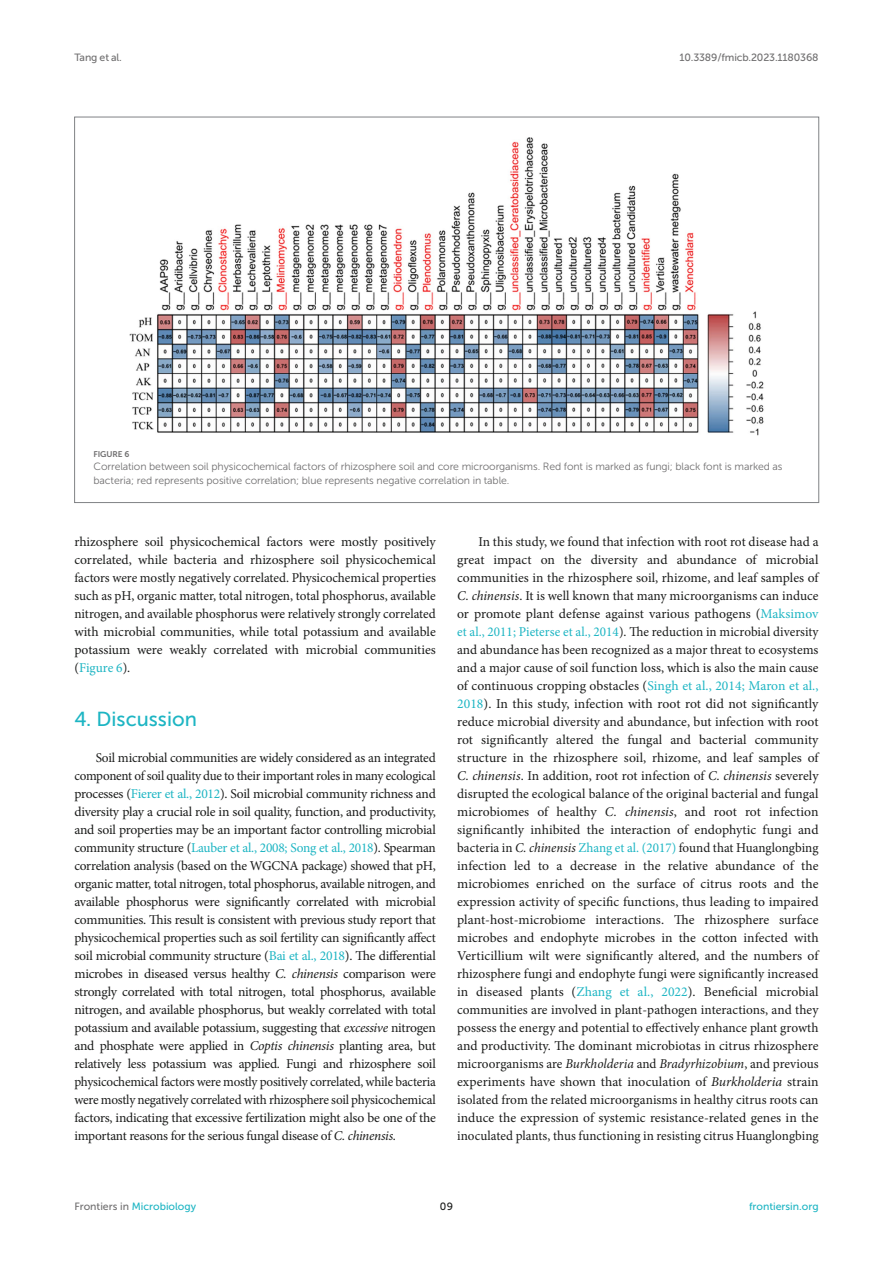
<style>
.page{position:relative;width:893px;height:1263px;background:#fff}
.page>*{position:absolute;margin:0;border:0;box-sizing:border-box;transform-origin:0 0}
.HEAD_1{font:20.25px "Museo Sans 500";color:#1db5c3}
.TEXT{font:13.5px/18px "Minion Pro";letter-spacing:.005em;color:#1b1c1b;text-align:justify}
.TEXT_FLUSH{font:13.5px/18px "Minion Pro";letter-spacing:-.01em;color:#1b1c1b;text-align:justify}
.FIG_LEG{font:10.5px/13.5px "Museo Sans 300";letter-spacing:-.01em;color:#706f70}
.t1{font:10.5px "Museo Sans 500";color:#1db5c3}
.t2{font:10.5px "Museo Sans 500";letter-spacing:-.015em;color:#706f70}
.t3{font:10.5px "Museo Sans 500";color:#1b1c1b}
.FIG_HD{font:8.25px "Museo Sans 700";letter-spacing:-.01em;color:#706f70}
.s1{color:#1db5c3}
.s2{font-style:italic}
.s3{color:#706f70}
</style>
<div class="page">
<img style="left:129px;top:137px;width:635px;height:299px">
<p class="t2" style="left:74px;top:51px;width:49px">Tang et al.</p>
<p class="t2" style="left:680px;top:51px;width:140px">10.3389/fmicb.2023.1180368</p>
<p class="FIG_HD" style="left:94px;top:449px;width:37px">FIGURE 6</p>
<p class="FIG_LEG" style="left:94px;top:460px;width:691px">Correlation between soil physicochemical factors of rhizosphere soil and core microorganisms. Red font is marked as fungi; black font is marked as bacteria; red represents positive correlation; blue represents negative correlation in table.</p>
<p class="TEXT_FLUSH" style="left:74px;top:533px;width:363px">rhizosphere soil physicochemical factors were mostly positively correlated, while bacteria and rhizosphere soil physicochemical factors were mostly negatively correlated. Physicochemical properties such as pH, organic matter, total nitrogen, total phosphorus, available nitrogen, and available phosphorus were relatively strongly correlated with microbial communities, while total potassium and available potassium were weakly correlated with microbial communities (<span class="s1">Figure 6</span>).</p>
<p class="HEAD_1" style="left:74px;top:708px;width:124px">4. Discussion</p>
<p class="TEXT_FLUSH" style="left:74px;top:749px;width:363px;text-indent:21px">Soil microbial communities are widely considered as an integrated component of soil quality due to their important roles in many ecological processes (<span class="s1">Fierer et al., 2012</span>). Soil microbial community richness and diversity play a crucial role in soil quality, function, and productivity, and soil properties may be an important factor controlling microbial community structure (<span class="s1">Lauber et al., 2008; Song et al., 2018</span>). Spearman correlation analysis (based on the WGCNA package) showed that pH, organic matter, total nitrogen, total phosphorus, available nitrogen, and available phosphorus were significantly correlated with microbial communities. This result is consistent with previous study report that physicochemical properties such as soil fertility can significantly affect soil microbial community structure (<span class="s1">Bai et al., 2018</span>). The differential microbes in diseased versus healthy <span class="s2">C. chinensis</span> comparison were strongly correlated with total nitrogen, total phosphorus, available nitrogen, and available phosphorus, but weakly correlated with total potassium and available potassium, suggesting that <span class="s2">excessive</span> nitrogen and phosphate were applied in <span class="s2">Coptis chinensis</span> planting area, but relatively less potassium was applied. Fungi and rhizosphere soil physicochemical factors were mostly positively correlated, while bacteria were mostly negatively correlated with rhizosphere soil physicochemical factors, indicating that excessive fertilization might also be one of the important reasons for the serious fungal disease of <span class="s2">C. chinensis</span>.</p>
<p class="TEXT" style="left:457px;top:533px;width:363px;text-indent:21px">In this study, we found that infection with root rot disease had a great impact on the diversity and abundance of microbial communities in the rhizosphere soil, rhizome, and leaf samples of <span class="s2">C. chinensis</span>. It is well known that many microorganisms can induce or promote plant defense against various pathogens (<span class="s1">Maksimov et al., 2011; Pieterse et al., 2014</span>). The reduction in microbial diversity and abundance has been recognized as a major threat to ecosystems and a major cause of soil function loss, which is also the main cause of continuous cropping obstacles (<span class="s1">Singh et al., 2014; Maron et al., 2018</span>). In this study, infection with root rot did not significantly reduce microbial diversity and abundance, but infection with root rot significantly altered the fungal and bacterial community structure in the rhizosphere soil, rhizome, and leaf samples of <span class="s2">C. chinensis</span>. In addition, root rot infection of <span class="s2">C. chinensis</span> severely disrupted the ecological balance of the original bacterial and fungal microbiomes of healthy <span class="s2">C. chinensis</span>, and root rot infection significantly inhibited the interaction of endophytic fungi and bacteria in <span class="s2">C. chinensis</span> <span class="s1">Zhang et al. (2017)</span> found that Huanglongbing infection led to a decrease in the relative abundance of the microbiomes enriched on the surface of citrus roots and the expression activity of specific functions, thus leading to impaired plant-host-microbiome interactions. The rhizosphere surface microbes and endophyte microbes in the cotton infected with Verticillium wilt were significantly altered, and the numbers of rhizosphere fungi and endophyte fungi were significantly increased in diseased plants (<span class="s1">Zhang et al., 2022</span>). Beneficial microbial communities are involved in plant-pathogen interactions, and they possess the energy and potential to effectively enhance plant growth and productivity. The dominant microbiotas in citrus rhizosphere microorganisms are <span class="s2">Burkholderia</span> and <span class="s2">Bradyrhizobium</span>, and previous experiments have shown that inoculation of <span class="s2">Burkholderia</span> strain isolated from the related microorganisms in healthy citrus roots can induce the expression of systemic resistance-related genes in the inoculated plants, thus functioning in resisting citrus Huanglongbing</p>
<p class="t1" style="left:74px;top:1200px;width:123px"><span class="s3">Frontiers in</span> Microbiology</p>
<p class="t3" style="left:440px;top:1200px;width:15px">09</p>
<p class="t1" style="left:749px;top:1200px;width:71px">frontiersin.org</p>
</div>
